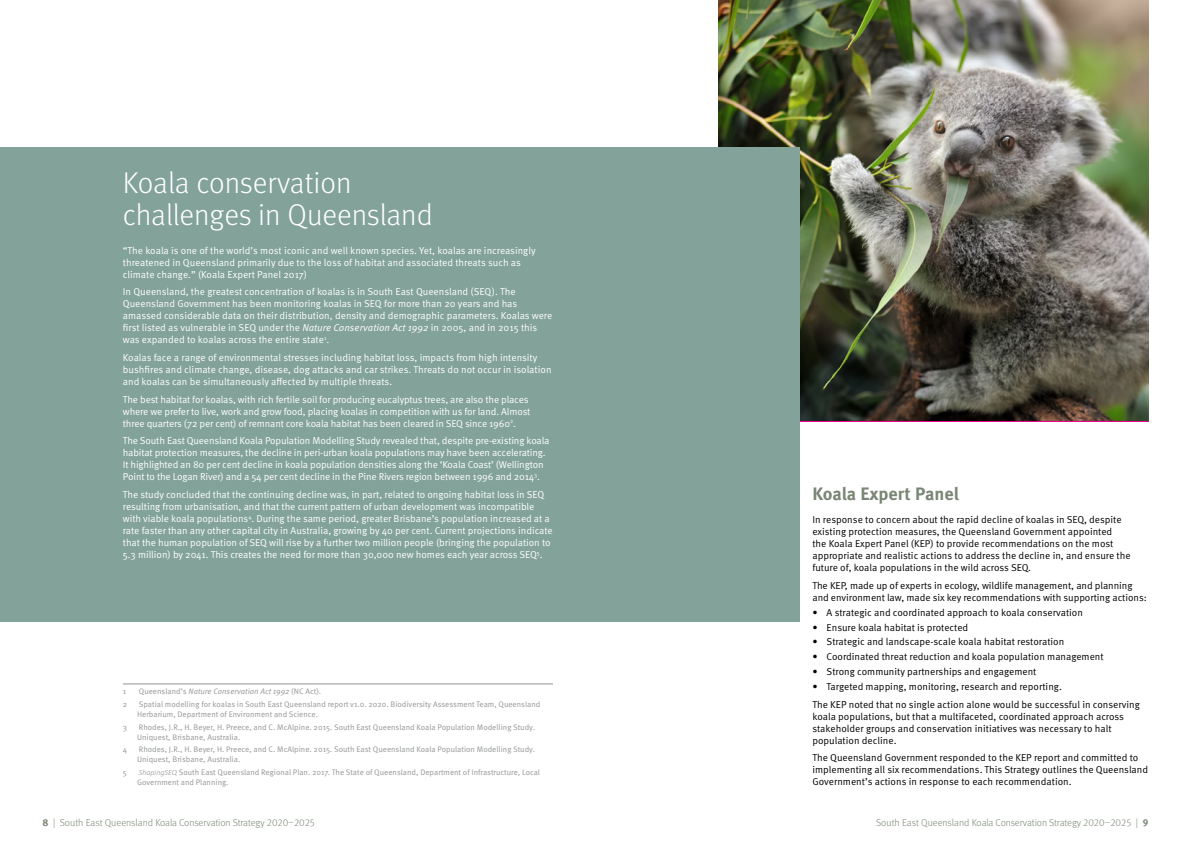
<style>
.page{position:relative;width:1191px;height:842px;background:#fff}
.page>*{position:absolute;margin:0;border:0;box-sizing:border-box;transform-origin:0 0}
.t1{font:300 30px/32px "Meta OT";color:#fff}
.t2{font:700 18px "Meta OT";color:#7a8775}
.t3{font:10px/12px "Meta OT Norm";letter-spacing:-.01em;color:#fff}
.t4{font:10px/12px "Meta OT Norm";color:#000}
.t5{font:300 10px "Meta OT";letter-spacing:-.01em;color:#7a8775}
.t6{font:8px/10px "Meta OT Norm";color:#939598}
.t7{font:8px "Meta OT Norm Ita";color:#939598}
.s1{font-family:"Meta OT Norm Ita"}
.s2{font-family:"Meta OT Norm"}
.s3{font-family:"Calibri";font-weight:300;font-style:italic}
.s4{font-weight:700}
</style>
<div class="page">
<img style="left:718px;top:0;width:430px;height:421px">
<div style="left:0;top:148px;width:799px;height:474px;background:#82a29a"></div>
<hr style="left:123px;top:684px;width:430px;height:1px;background:#939598">
<h1 class="t1" style="left:123px;top:167px;width:311px">Koala conservation challenges in Queensland</h1>
<p class="t3" style="left:123px;top:244px;width:414px">“The koala is one of the world’s most iconic and well known species. Yet, koalas are increasingly threatened in Queensland primarily due to the loss of habitat and associated threats such as climate change.” (Koala Expert Panel 2017)</p>
<p class="t3" style="left:123px;top:286px;width:431px">In Queensland, the greatest concentration of koalas is in South East Queensland (SEQ). The Queensland Government has been monitoring koalas in SEQ for more than 20 years and has amassed considerable data on their distribution, density and demographic parameters. Koalas were first listed as vulnerable in SEQ under the <span class="s1">Nature Conservation Act 1992</span> in 2005, and in 2015 this was expanded to koalas across the entire state<sup>1</sup>.</p>
<p class="t3" style="left:123px;top:352px;width:430px">Koalas face a range of environmental stresses including habitat loss, impacts from high intensity bushfires and climate change, disease, dog attacks and car strikes. Threats do not occur in isolation and koalas can be simultaneously affected by multiple threats.</p>
<p class="t3" style="left:123px;top:393px;width:409px">The best habitat for koalas, with rich fertile soil for producing eucalyptus trees, are also the places where we prefer to live, work and grow food, placing koalas in competition with us for land. Almost three quarters (72 per cent) of remnant core koala habitat has been cleared in SEQ since 1960<sup>2</sup>.</p>
<p class="t3" style="left:123px;top:435px;width:428px">The South East Queensland Koala Population Modelling Study revealed that, despite pre-existing koala habitat protection measures, the decline in peri-urban koala populations may have been accelerating.<br>It highlighted an 80 per cent decline in koala population densities along the ‘Koala Coast’ (Wellington Point to the Logan River) and a 54 per cent decline in the Pine Rivers region between 1996 and 2014<sup>3</sup>.</p>
<p class="t3" style="left:123px;top:489px;width:431px">The study concluded that the continuing decline was, in part, related to ongoing habitat loss in SEQ resulting from urbanisation, and that the current pattern of urban development was incompatible with viable koala populations<sup>4</sup>. During the same period, greater Brisbane’s population increased at a rate faster than any other capital city in Australia, growing by 40 per cent. Current projections indicate that the human population of SEQ will rise by a further two million people (bringing the population to 5.3 million) by 2041. This creates the need for more than 30,000 new homes each year across SEQ<sup>5</sup>.</p>
<h2 class="t2" style="left:812px;top:483px;width:148px">Koala Expert Panel</h2>
<p class="t4" style="left:812px;top:514px;width:320px">In response to concern about the rapid decline of koalas in SEQ, despite existing protection measures, the Queensland Government appointed<br>the Koala Expert Panel (KEP) to provide recommendations on the most appropriate and realistic actions to address the decline in, and ensure the future of, koala populations in the wild across SEQ.</p>
<p class="t4" style="left:812px;top:580px;width:336px">The KEP, made up of experts in ecology, wildlife management, and planning and environment law, made six key recommendations with supporting actions:</p>
<p class="t4" style="left:812px;top:606px;width:272px">• A strategic and coordinated approach to koala conservation</p>
<p class="t4" style="left:812px;top:621px;width:157px">• Ensure koala habitat is protected</p>
<p class="t4" style="left:812px;top:636px;width:253px">• Strategic and landscape-scale koala habitat restoration</p>
<p class="t4" style="left:812px;top:651px;width:293px">• Coordinated threat reduction and koala population management</p>
<p class="t4" style="left:812px;top:666px;width:226px">• Strong community partnerships and engagement</p>
<p class="t4" style="left:812px;top:678px;width:329px;line-height:17.7px">• Targeted mapping, monitoring, research and reporting.<br>The KEP noted that no single action alone would be successful in conserving</p>
<p class="t4" style="left:812px;top:710px;width:313px">koala populations, but that a multifaceted, coordinated approach across stakeholder groups and conservation initiatives was necessary to halt population decline.</p>
<p class="t4" style="left:812px;top:752px;width:337px">The Queensland Government responded to the KEP report and committed to implementing all six recommendations. This Strategy outlines the Queensland<br>Government’s actions in response to each recommendation.</p>
<p class="t6" style="left:123px;top:686px;width:5px">1</p>
<p class="t7" style="left:139px;top:686px;width:184px"><span class="s2">Queensland’s</span> Nature Conservation Act 1992 <span class="s2">(NC Act).</span></p>
<p class="t6" style="left:123px;top:699px;width:6px">2</p>
<p class="t6" style="left:137px;top:699px;width:405px">Spatial modelling for koalas in South East Queensland report v1.0. 2020. Biodiversity Assessment Team, Queensland<br>Herbarium, Department of Environment and Science.</p>
<p class="t6" style="left:123px;top:722px;width:6px">3</p>
<p class="t6" style="left:137px;top:722px;width:399px">Rhodes, J.R., H. Beyer, H. Preece, and C. McAlpine. 2015. South East Queensland Koala Population Modelling Study.<br>Uniquest, Brisbane, Australia.</p>
<p class="t6" style="left:123px;top:745px;width:6px">4</p>
<p class="t6" style="left:137px;top:745px;width:399px">Rhodes, J.R., H. Beyer, H. Preece, and C. McAlpine. 2015. South East Queensland Koala Population Modelling Study.<br>Uniquest, Brisbane, Australia.</p>
<p class="t6" style="left:123px;top:768px;width:6px">5</p>
<p class="t6" style="left:137px;top:768px;width:404px"><span class="s3">ShapingSEQ</span> South East Queensland Regional Plan. 2017. The State of Queensland, Department of Infrastructure, Local<br>Government and Planning.</p>
<p class="t5" style="left:43px;top:816px;width:274px"><span class="s4">8</span> | South East Queensland Koala Conservation Strategy 2020–2025</p>
<p class="t5" style="left:876px;top:816px;width:274px">South East Queensland Koala Conservation Strategy 2020–2025 | <span class="s4">9</span></p>
</div>
